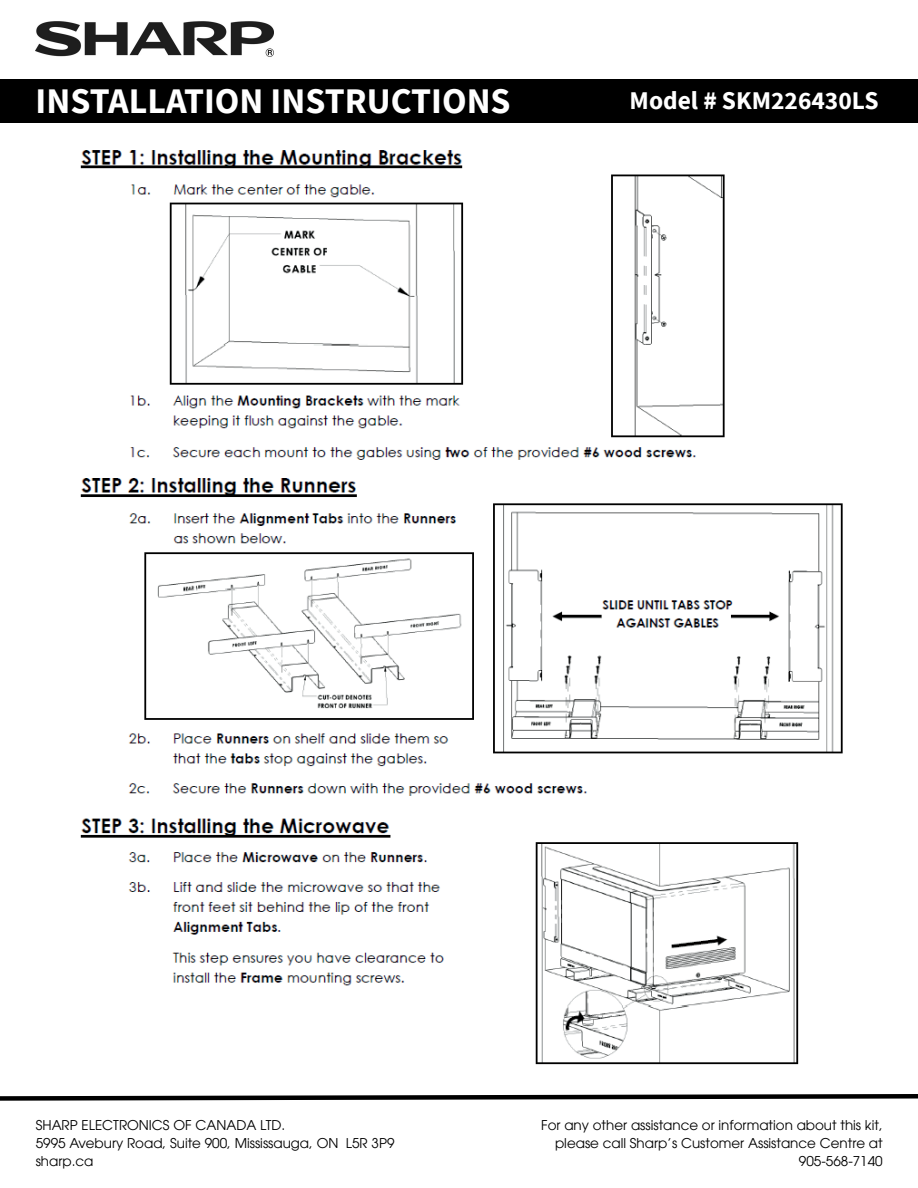
<style>
.page{position:relative;width:918px;height:1188px;background:#fff}
.page>*{position:absolute;margin:0;border:0;box-sizing:border-box;transform-origin:0 0}
.t1{font:700 36px "Source Sans Pro";color:#fff}
.t2{font:700 25.5px "Source Sans Pro";color:#fff}
.t3{font:13.5px "ITC Avant Garde Pro";color:#000}
</style>
<div class="page">
<img style="left:36px;top:21px;width:237px;height:36px">
<div style="left:0;top:79px;width:918px;height:44px;background:#000"></div>
<svg style="left:0;top:1094px;width:918px;height:7px"></svg>
<img style="left:80px;top:150px;width:763px;height:915px">
<h2 class="t1" style="left:36px;top:78px;width:477px">INSTALLATION INSTRUCTIONS</h2>
<p class="t2" style="left:630px;top:84px;width:250px">Model # SKM226430LS</p>
<p class="t3" style="left:36px;top:1120px;width:251px">SHARP ELECTRONICS OF CANADA LTD.</p>
<p class="t3" style="left:36px;top:1138px;width:360px">5995 Avebury Road, Suite 900, Mississauga, ON L5R 3P9</p>
<p class="t3" style="left:36px;top:1156px;width:59px">sharp.ca</p>
<p class="t3" style="left:541px;top:1120px;width:343px">For any other assistance or information about this kit,</p>
<p class="t3" style="left:555px;top:1138px;width:329px">please call Sharp’s Customer Assistance Centre at</p>
<p class="t3" style="left:799px;top:1156px;width:85px">905-568-7140</p>
</div>
